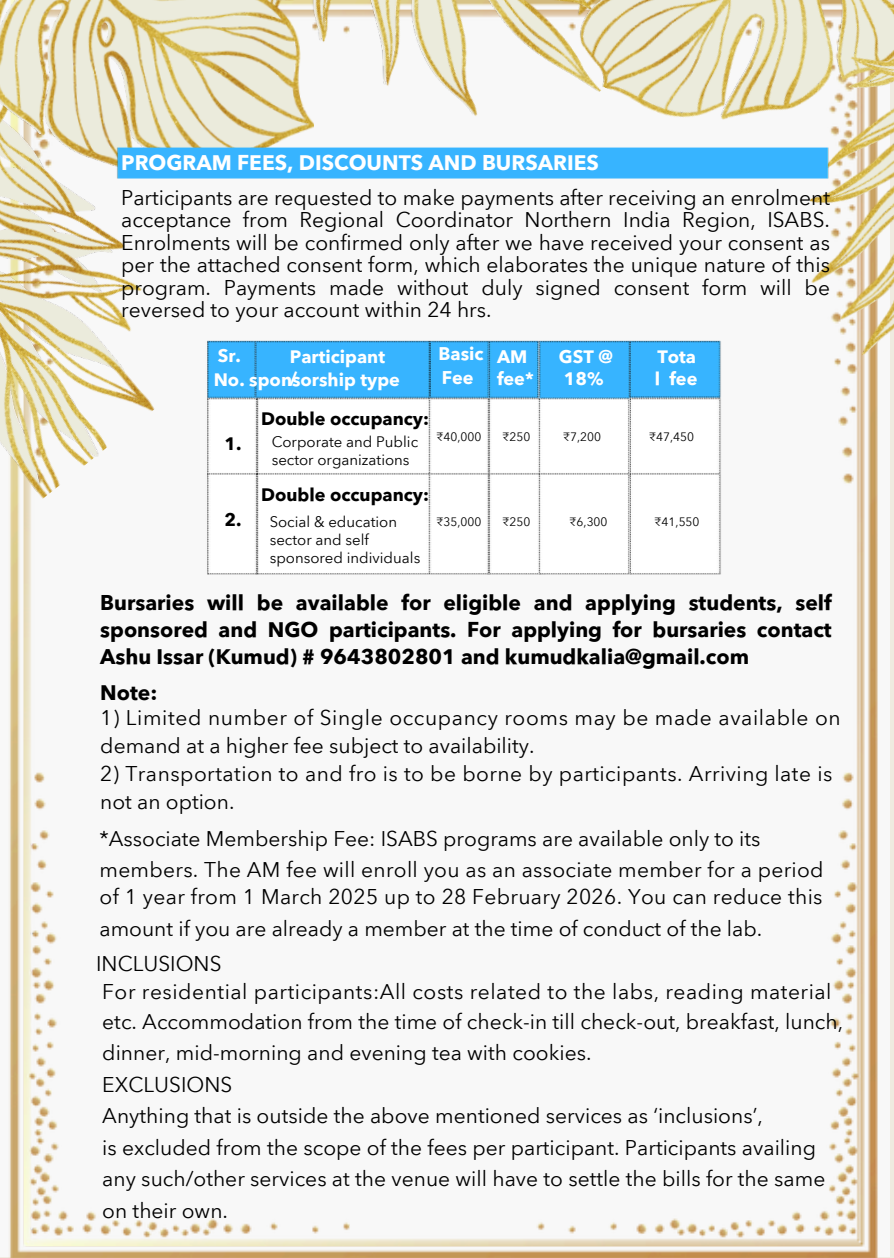
<style>
.page{position:relative;width:894px;height:1258px;background:#fff}
.page>*{position:absolute;margin:0;border:0;box-sizing:border-box;transform-origin:0 0}
.t1{font:21px/31.5px "Avenir Next Arabic";color:#000}
.t2{font:700 21px/27px "Avenir Next Arabic";color:#000;text-align:justify}
.t3{font:21px "Avenir Next Arabic";letter-spacing:.025em;color:#000}
.t4{font:21px "Avenir Next Arabic";letter-spacing:.03em;color:#000}
.t5{font:700 21px "Avenir Next Arabic";color:#fff}
.t6{font:700 18px/22.5px "Avenir Next Arabic";color:#fff}
.t7{font:700 18px "Avenir Next Arabic";color:#000}
.t8{font:15px/18px "Avenir Next Arabic";color:#000}
.t9{font:12px "Avenir Next Arabic";color:#000}
</style>
<div class="page">
<img style="left:0;top:0;width:893px;height:1258px">
<p class="t5" style="left:121px;top:151px;width:479px">PROGRAM FEES, DISCOUNTS AND BURSARIES</p>
<h6 class="t1" style="left:121px;top:186px;width:710px;line-height:22.5px;text-align:justify">Participants are requested to make payments after receiving an enrolment acceptance from Regional Coordinator Northern India Region, ISABS.<br>Enrolments will be confirmed only after we have received your consent as per the attached consent form, which elaborates the unique nature of this program. Payments made without duly signed consent form will be reversed to your account within 24 hrs.</h6>
<p class="t6" style="left:218px;top:345px;width:25px">Sr.</p>
<p class="t6" style="left:290px;top:345px;width:97px">Participant</p>
<p class="t6" style="left:214px;top:369px;width:85px">No. spon/</p>
<p class="t6" style="left:292px;top:369px;width:109px">sorship type</p>
<h1 class="t7" style="left:261px;top:408px;width:169px">Double occupancy:</h1>
<h6 class="t6" style="left:438px;top:343px;width:47px">Basic</h6>
<h6 class="t6" style="left:441px;top:367px;width:33px">Fee</h6>
<h6 class="t6" style="left:497px;top:345px;width:38px">AM fee*</h6>
<h6 class="t6" style="left:559px;top:345px;width:55px">GST @<br>18%</h6>
<h6 class="t6" style="left:654px;top:345px;width:44px">Tota l fee</h6>
<p class="t7" style="left:224px;top:433px;width:19px">1.</p>
<p class="t8" style="left:271px;top:433px;width:148px">Corporate and Public sector organizations</p>
<h6 class="t9" style="left:436px;top:430px;width:46px">₹40,000</h6>
<h6 class="t9" style="left:502px;top:430px;width:29px">₹250</h6>
<h6 class="t9" style="left:563px;top:430px;width:39px">₹7,200</h6>
<p class="t9" style="left:649px;top:430px;width:46px">₹47,450</p>
<h4 class="t7" style="left:261px;top:484px;width:169px">Double occupancy:</h4>
<p class="t7" style="left:224px;top:509px;width:19px">2.</p>
<p class="t8" style="left:269px;top:512px;width:129px">Social &amp; education</p>
<h6 class="t8" style="left:269px;top:530px;width:152px">sector and self sponsored individuals</h6>
<h5 class="t9" style="left:436px;top:515px;width:46px">₹35,000</h5>
<h6 class="t9" style="left:502px;top:515px;width:29px">₹250</h6>
<p class="t9" style="left:569px;top:515px;width:39px">₹6,300</p>
<p class="t9" style="left:654px;top:515px;width:46px">₹41,550</p>
<p class="t2" style="left:100px;top:589px;width:732px">Bursaries will be available for eligible and applying students, self sponsored and NGO participants. For applying for bursaries contact Ashu Issar (Kumud) # 9643802801 and kumudkalia@gmail.com</p>
<p class="t2" style="left:100px;top:679px;width:59px">Note:</p>
<p class="t4" style="left:100px;top:706px;width:741px">1) Limited number of Single occupancy rooms may be made available on</p>
<p class="t1" style="left:100px;top:730px;width:435px">demand at a higher fee subject to availability.</p>
<p class="t3" style="left:100px;top:762px;width:733px">2) Transportation to and fro is to be borne by participants. Arriving late is</p>
<p class="t1" style="left:100px;top:786px;width:136px">not an option.</p>
<h3 class="t1" style="left:99px;top:823px;width:725px">*Associate Membership Fee: ISABS programs are available only to its members. The AM fee will enroll you as an associate member for a period</h3>
<h3 class="t1" style="left:99px;top:881px;width:724px">of 1 year from 1 March 2025 up to 28 February 2026. You can reduce this</h3>
<h4 class="t1" style="left:99px;top:913px;width:664px">amount if you are already a member at the time of conduct of the lab.</h4>
<h4 class="t1" style="left:96px;top:948px;width:127px">INCLUSIONS</h4>
<h4 class="t3" style="left:102px;top:979px;width:730px">For residential participants:All costs related to the labs, reading material</h4>
<h4 class="t1" style="left:102px;top:1005px;width:742px">etc. Accommodation from the time of check-in till check-out, breakfast, lunch, dinner, mid-morning and evening tea with cookies.<br>EXCLUSIONS<br>Anything that is outside the above mentioned services as ‘inclusions’,<br>is excluded from the scope of the fees per participant. Participants availing any such/other services at the venue will have to settle the bills for the same on their own.</h4>
</div>
